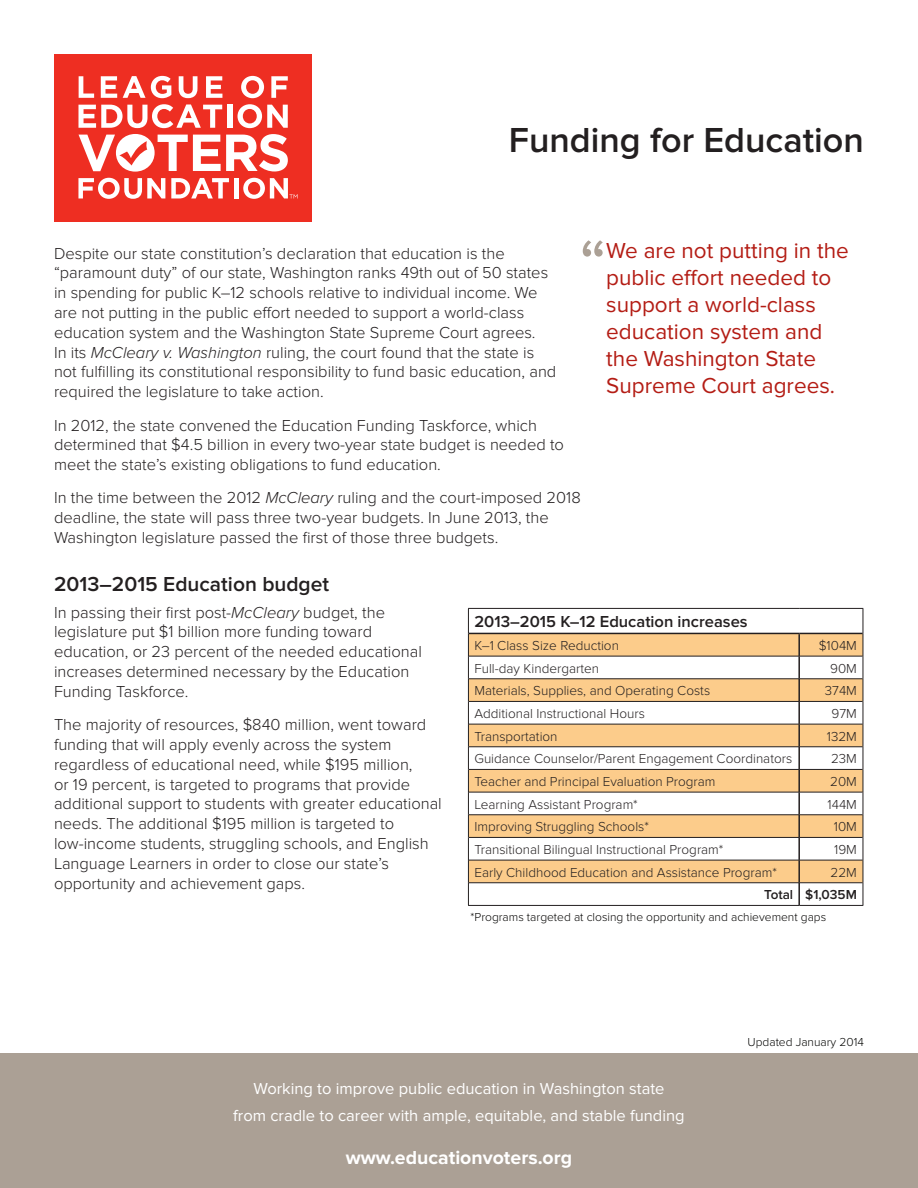
<style>
.page{position:relative;width:918px;height:1188px;background:#fff}
.page>*{position:absolute;margin:0;border:0;box-sizing:border-box;transform-origin:0 0}
.t1{font:72px "Proxima Nova A";color:#aba095}
.t2{font:600 36px "Proxima Nova";color:#231f20}
.t3{font:22.5px/27px "Proxima Nova";color:#b41d15}
.t4{font:600 21px "Proxima Nova";color:#231f20}
.t5{font:700 19.5px "Proxima Nova";color:#fff}
.t6{font:300 16.5px/19.8px "Proxima Nova";color:#231f20}
.t7{font:16.5px/26.5px "Proxima Nova";color:#fff;text-align:center}
.t8{font:600 16.5px "Proxima Nova";color:#231f20}
.t9{font:300 13.5px "Proxima Nova";color:#231f20}
.t10{font:600 13.5px "Proxima Nova";color:#231f20}
.t11{font:300 12px "Proxima Nova";color:#070605}
.t12{font:300 12px "Proxima Nova";color:#040503}
.s1{font-style:italic}
</style>
<div class="page">
<div style="left:0;top:1053px;width:918px;height:135px;background:#aba095"></div>
<div style="left:54px;top:54px;width:258px;height:168px;background:#ee2e22"></div>
<svg style="left:79px;top:76px;width:15px;height:22px"></svg>
<svg style="left:101px;top:76px;width:16px;height:22px"></svg>
<svg style="left:123px;top:76px;width:48px;height:22px"></svg>
<svg style="left:179px;top:76px;width:18px;height:22px"></svg>
<svg style="left:206px;top:76px;width:16px;height:22px"></svg>
<svg style="left:241px;top:76px;width:23px;height:22px"></svg>
<svg style="left:271px;top:76px;width:17px;height:22px"></svg>
<svg style="left:78px;top:178px;width:87px;height:21px"></svg>
<svg style="left:171px;top:178px;width:58px;height:20px"></svg>
<hr style="left:234px;top:178px;width:4px;height:20px;background:#fff">
<svg style="left:78px;top:104px;width:144px;height:24px"></svg>
<div style="left:227px;top:105px;width:5px;height:23px;background:#fff"></div>
<svg style="left:238px;top:104px;width:50px;height:24px"></svg>
<svg style="left:79px;top:134px;width:209px;height:38px"></svg>
<svg style="left:243px;top:178px;width:55px;height:21px"></svg>
<svg style="left:469px;top:634px;width:394px;height:249px;fill:#fccc8b"></svg>
<hr style="left:468px;top:608px;width:331px;height:1px;background:#231f20">
<hr style="left:799px;top:608px;width:64px;height:1px;background:#231f20">
<svg style="left:468px;top:609px;width:1px;height:296px"></svg>
<svg style="left:863px;top:609px;width:1px;height:296px"></svg>
<hr style="left:468px;top:905px;width:331px;height:1px;background:#231f20">
<hr style="left:799px;top:905px;width:64px;height:1px;background:#231f20">
<hr style="left:469px;top:633px;width:330px;height:1px;background:#231f20">
<hr style="left:799px;top:633px;width:64px;height:1px;background:#231f20">
<hr style="left:798px;top:634px;width:2px;height:22px;background:#231f20">
<hr style="left:798px;top:656px;width:2px;height:23px;background:#231f20">
<hr style="left:798px;top:679px;width:2px;height:22px;background:#231f20">
<hr style="left:798px;top:702px;width:2px;height:22px;background:#231f20">
<hr style="left:798px;top:724px;width:2px;height:23px;background:#231f20">
<hr style="left:798px;top:747px;width:2px;height:22px;background:#231f20">
<hr style="left:798px;top:770px;width:2px;height:22px;background:#231f20">
<hr style="left:798px;top:792px;width:2px;height:23px;background:#231f20">
<hr style="left:798px;top:815px;width:2px;height:22px;background:#231f20">
<hr style="left:798px;top:838px;width:2px;height:22px;background:#231f20">
<hr style="left:798px;top:860px;width:2px;height:23px;background:#231f20">
<hr style="left:798px;top:883px;width:2px;height:22px;background:#231f20">
<hr style="left:469px;top:656px;width:330px;height:1px;background:#231f20">
<hr style="left:799px;top:656px;width:64px;height:1px;background:#231f20">
<hr style="left:469px;top:679px;width:330px;height:1px;background:#231f20">
<hr style="left:799px;top:679px;width:64px;height:1px;background:#231f20">
<hr style="left:469px;top:701px;width:330px;height:1px;background:#231f20">
<hr style="left:799px;top:701px;width:64px;height:1px;background:#231f20">
<hr style="left:469px;top:724px;width:330px;height:1px;background:#231f20">
<hr style="left:799px;top:724px;width:64px;height:1px;background:#231f20">
<hr style="left:469px;top:747px;width:330px;height:1px;background:#231f20">
<hr style="left:799px;top:747px;width:64px;height:1px;background:#231f20">
<hr style="left:469px;top:769px;width:330px;height:1px;background:#231f20">
<hr style="left:799px;top:769px;width:64px;height:1px;background:#231f20">
<hr style="left:469px;top:792px;width:330px;height:1px;background:#231f20">
<hr style="left:799px;top:792px;width:64px;height:1px;background:#231f20">
<hr style="left:469px;top:815px;width:330px;height:1px;background:#231f20">
<hr style="left:799px;top:815px;width:64px;height:1px;background:#231f20">
<hr style="left:469px;top:837px;width:330px;height:1px;background:#231f20">
<hr style="left:799px;top:837px;width:64px;height:1px;background:#231f20">
<hr style="left:469px;top:860px;width:330px;height:1px;background:#231f20">
<hr style="left:799px;top:860px;width:64px;height:1px;background:#231f20">
<hr style="left:469px;top:883px;width:330px;height:1px;background:#231f20">
<hr style="left:799px;top:883px;width:64px;height:1px;background:#231f20">
<h2 class="t2" style="left:509px;top:119px;width:357px">Funding for Education</h2>
<h1 class="t1" style="left:579px;top:225px;width:30px">“</h1>
<h3 class="t3" style="left:606px;top:237px;width:244px">We are not putting in the public effort needed to support a world-class education system and the Washington State<br>Supreme Court agrees.</h3>
<p class="t6" style="left:54px;top:243px;width:504px">Despite our state constitution’s declaration that education is the “paramount duty” of our state, Washington ranks 49th out of 50 states in spending for public K–12 schools relative to individual income. We are not putting in the public effort needed to support a world-class education system and the Washington State Supreme Court agrees.<br>In its <span class="s1">McCleary v. Washington</span> ruling, the court found that the state is not fulfilling its constitutional responsibility to fund basic education, and required the legislature to take action.</p>
<p class="t6" style="left:54px;top:415px;width:512px">In 2012, the state convened the Education Funding Taskforce, which determined that $4.5 billion in every two-year state budget is needed to meet the state’s existing obligations to fund education.</p>
<p class="t6" style="left:54px;top:488px;width:528px">In the time between the 2012 <span class="s1">McCleary</span> ruling and the court-imposed 2018 deadline, the state will pass three two-year budgets. In June 2013, the<br>Washington legislature passed the first of those three budgets.</p>
<p class="t4" style="left:54px;top:572px;width:277px">2013–2015 Education budget</p>
<p class="t6" style="left:54px;top:603px;width:369px">In passing their first post-<span class="s1">McCleary</span> budget, the legislature put $1 billion more funding toward education, or 23 percent of the needed educational increases determined necessary by the Education Funding Taskforce.</p>
<p class="t6" style="left:54px;top:715px;width:389px">The majority of resources, $840 million, went toward funding that will apply evenly across the system regardless of educational need, while $195 million,<br>or 19 percent, is targeted to programs that provide additional support to students with greater educational needs. The additional $195 million is targeted to low-income students, struggling schools, and English Language Learners in order to close our state’s opportunity and achievement gaps.</p>
<p class="t8" style="left:474px;top:612px;width:275px">2013–2015 K–12 Education increases</p>
<p class="t9" style="left:474px;top:638px;width:146px">K–1 Class Size Reduction</p>
<p class="t9" style="left:819px;top:638px;width:40px">$104M</p>
<p class="t9" style="left:474px;top:661px;width:126px">Full-day Kindergarten</p>
<p class="t9" style="left:830px;top:661px;width:28px">90M</p>
<p class="t9" style="left:474px;top:683px;width:237px">Materials, Supplies, and Operating Costs</p>
<p class="t9" style="left:825px;top:683px;width:34px">374M</p>
<p class="t9" style="left:474px;top:706px;width:172px">Additional Instructional Hours</p>
<p class="t9" style="left:832px;top:706px;width:27px">97M</p>
<p class="t9" style="left:474px;top:729px;width:85px">Transportation</p>
<p class="t9" style="left:827px;top:729px;width:32px">132M</p>
<p class="t9" style="left:474px;top:751px;width:319px">Guidance Counselor/Parent Engagement Coordinators</p>
<p class="t9" style="left:831px;top:751px;width:27px">23M</p>
<p class="t9" style="left:474px;top:774px;width:243px">Teacher and Principal Evaluation Program</p>
<p class="t9" style="left:830px;top:774px;width:28px">20M</p>
<p class="t9" style="left:474px;top:797px;width:165px">Learning Assistant Program*</p>
<p class="t9" style="left:828px;top:797px;width:31px">144M</p>
<p class="t9" style="left:474px;top:819px;width:176px">Improving Struggling Schools*</p>
<p class="t9" style="left:834px;top:819px;width:25px">10M</p>
<p class="t9" style="left:474px;top:842px;width:251px">Transitional Bilingual Instructional Program*</p>
<p class="t9" style="left:834px;top:842px;width:24px">19M</p>
<p class="t9" style="left:474px;top:865px;width:304px">Early Childhood Education and Assistance Program*</p>
<p class="t9" style="left:831px;top:865px;width:28px">22M</p>
<p class="t10" style="left:764px;top:887px;width:94px">Total $1,035M</p>
<p class="t11" style="left:470px;top:910px;width:357px">*Programs targeted at closing the opportunity and achievement gaps</p>
<p class="t12" style="left:748px;top:1035px;width:118px">Updated January 2014</p>
<p class="t7" style="left:233px;top:1076px;width:453px">Working to improve public education in Washington state<br>from cradle to career with ample, equitable, and stable funding</p>
<p class="t5" style="left:346px;top:1147px;width:228px">www.educationvoters.org</p>
</div>
